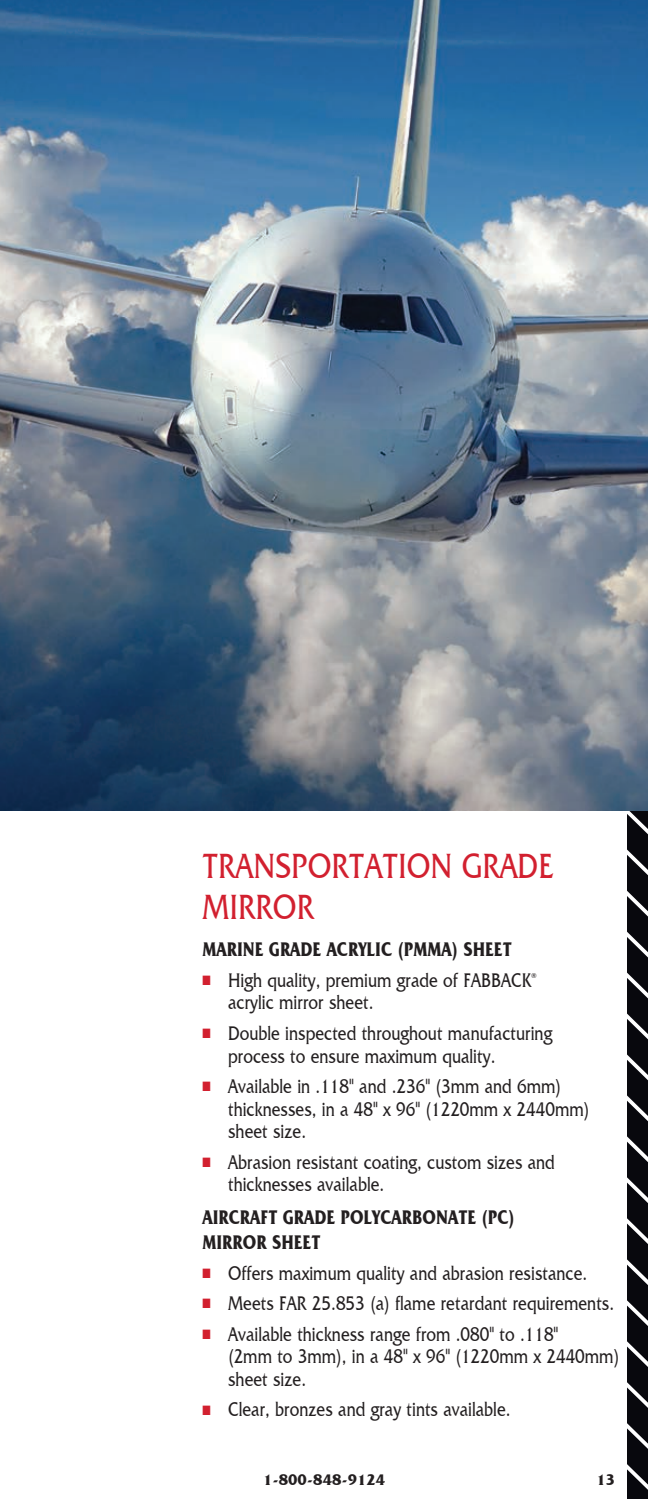
<style>
.page{position:relative;width:648px;height:1499px;background:#fff}
.page>*{position:absolute;margin:0;border:0;box-sizing:border-box;transform-origin:0 0}
.t1{font:36px/40.5px "Friz Quadrata IT Cby BT";color:#d2202f;scale:.8 1}
.t2{font:20.25px/22.5px "Friz Quadrata IT Cby BT";color:#231f20;scale:.8 1}
.t3{font:700 20.25px/24.8px "Friz Quadrata IT Cby BT";color:#231f20;scale:.8 1}
.t4{font:700 15.75px "Friz Quadrata IT Cby BT";color:#231f20}
.t5{font:6.75px "Friz Quadrata IT Cby BT";color:#231f20}
.s1{color:#d2202f}
</style>
<div class="page">
<svg style="left:628px;top:810px;width:20px;height:688px;background:#28282c"></svg>
<img style="left:0;top:0;width:648px;height:810px">
<p class="t1" style="left:202px;top:845px;width:440px">TRANSPORTATION GRADE<br>MIRROR</p>
<p class="t3" style="left:202px;top:936px;width:388px">MARINE GRADE ACRYLIC (PMMA) SHEET</p>
<p class="t2" style="left:203px;top:968px;width:412px"><span class="s1">■</span> High quality, premium grade of FABBACK</p>
<p class="t5" style="left:531px;top:971px;width:7px">®</p>
<p class="t2" style="left:228px;top:991px;width:183px">acrylic mirror sheet.</p>
<p class="t2" style="left:228px;top:1021px;width:407px;text-indent:-26px"><span class="s1">■</span> Double inspected throughout manufacturing process to ensure maximum quality.</p>
<p class="t2" style="left:228px;top:1074px;width:453px;text-indent:-26px"><span class="s1">■</span> Available in .118" and .236" (3mm and 6mm) thicknesses, in a 48" x 96" (1220mm x 2440mm) sheet size.</p>
<p class="t2" style="left:228px;top:1150px;width:410px;text-indent:-26px"><span class="s1">■</span> Abrasion resistant coating, custom sizes and thicknesses available.</p>
<p class="t3" style="left:203px;top:1204px;width:392px">AIRCRAFT GRADE POLYCARBONATE (PC)<br>MIRROR SHEET</p>
<p class="t2" style="left:203px;top:1261px;width:483px"><span class="s1">■</span> Offers maximum quality and abrasion resistance.</p>
<p class="t2" style="left:203px;top:1291px;width:516px"><span class="s1">■</span> Meets FAR 25.853 (a) flame retardant requirements.</p>
<p class="t2" style="left:228px;top:1322px;width:490px;text-indent:-26px"><span class="s1">■</span> Available thickness range from .080" to .118"<br>(2mm to 3mm), in a 48" x 96" (1220mm x 2440mm) sheet size.</p>
<p class="t2" style="left:203px;top:1398px;width:387px"><span class="s1">■</span> Clear, bronzes and gray tints available.</p>
<p class="t4" style="left:263px;top:1469px;width:124px">1-800-848-9124</p>
<p class="t4" style="left:597px;top:1469px;width:20px">13</p>
</div>
